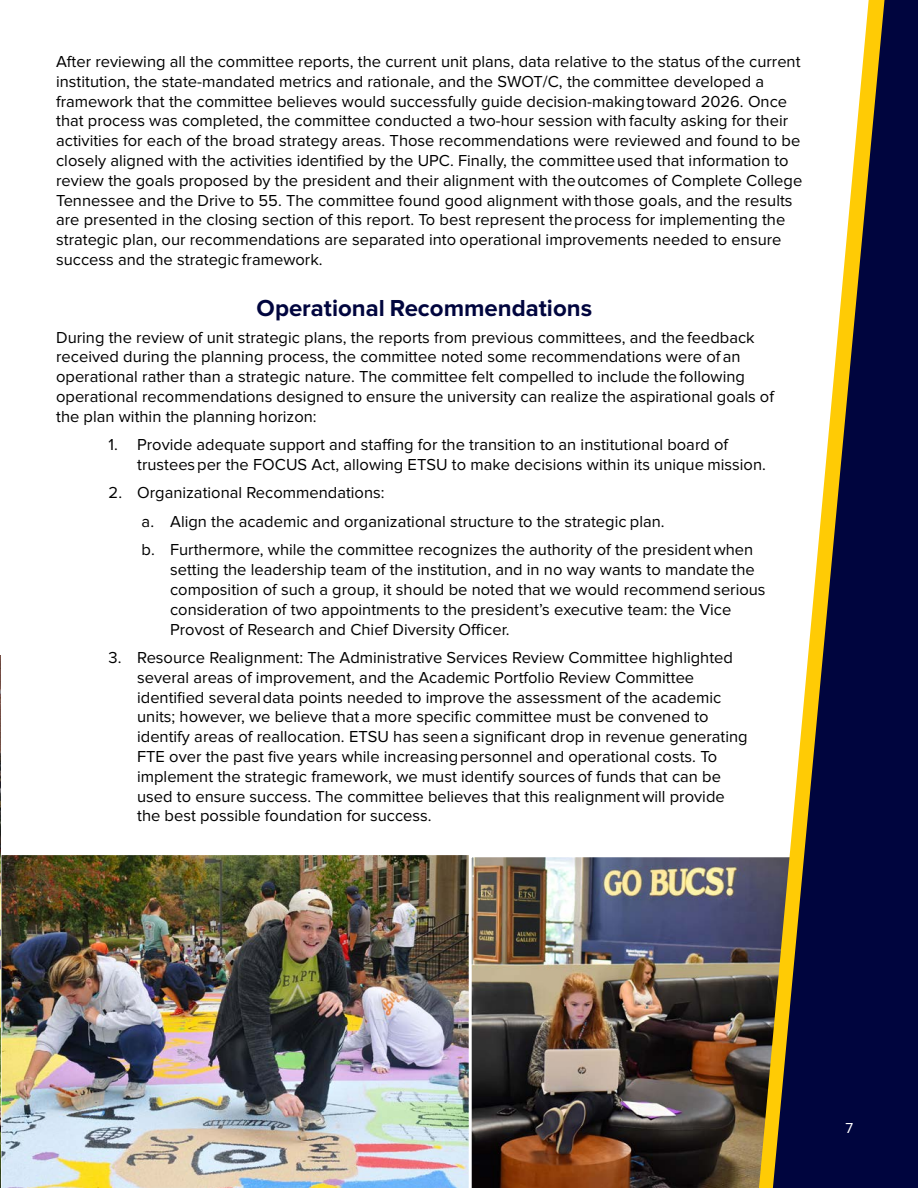
<style>
.page{position:relative;width:918px;height:1188px;background:#fff}
.page>*{position:absolute;margin:0;border:0;box-sizing:border-box;transform-origin:0 0}
.t1{font:700 24px "Proxima Nova";color:#00053e}
.t2{font:16.5px/19.8px "Proxima Nova";color:#000}
.t3{font:15px "Proxima Nova";color:#fff}
</style>
<div class="page">
<img style="left:1px;top:855px;width:468px;height:333px">
<img style="left:471px;top:857px;width:132px;height:331px">
<img style="left:0;top:656px;width:1px;height:532px">
<img style="left:603px;top:857px;width:169px;height:331px">
<svg style="left:772px;top:0;width:146px;height:1188px;fill:#00053e"></svg>
<p class="t2" style="left:56px;top:52px;width:748px">After reviewing all the committee reports, the current unit plans, data relative to the status of the current institution, the state-mandated metrics and rationale, and the SWOT/C, the committee developed a framework that the committee believes would successfully guide decision-making toward 2026. Once that process was completed, the committee conducted a two-hour session with faculty asking for their activities for each of the broad strategy areas. Those recommendations were reviewed and found to be closely aligned with the activities identified by the UPC. Finally, the committee used that information to review the goals proposed by the president and their alignment with the outcomes of Complete College Tennessee and the Drive to 55. The committee found good alignment with those goals, and the results are presented in the closing section of this report. To best represent the process for implementing the strategic plan, our recommendations are separated into operational improvements needed to ensure success and the strategic framework.</p>
<h1 class="t1" style="left:257px;top:294px;width:337px">Operational Recommendations</h1>
<p class="t2" style="left:56px;top:327px;width:719px">During the review of unit strategic plans, the reports from previous committees, and the feedback received during the planning process, the committee noted some recommendations were of an operational rather than a strategic nature. The committee felt compelled to include the following operational recommendations designed to ensure the university can realize the aspirational goals of the plan within the planning horizon:</p>
<p class="t2" style="left:137px;top:435px;width:630px;text-indent:-28px">1. Provide adequate support and staffing for the transition to an institutional board of trustees per the FOCUS Act, allowing ETSU to make decisions within its unique mission.</p>
<p class="t2" style="left:142px;top:479px;width:613px;line-height:28.5px;text-indent:-33px">2. Organizational Recommendations:<br>a. Align the academic and organizational structure to the strategic plan.<br>b. Furthermore, while the committee recognizes the authority of the president when</p>
<p class="t2" style="left:170px;top:560px;width:597px">setting the leadership team of the institution, and in no way wants to mandate the composition of such a group, it should be noted that we would recommend serious consideration of two appointments to the president’s executive team: the Vice Provost of Research and Chief Diversity Officer.</p>
<p class="t2" style="left:137px;top:648px;width:612px;text-indent:-28px">3. Resource Realignment: The Administrative Services Review Committee highlighted several areas of improvement, and the Academic Portfolio Review Committee identified several data points needed to improve the assessment of the academic units; however, we believe that a more specific committee must be convened to identify areas of reallocation. ETSU has seen a significant drop in revenue generating FTE over the past five years while increasing personnel and operational costs. To implement the strategic framework, we must identify sources of funds that can be used to ensure success. The committee believes that this realignment will provide the best possible foundation for success.</p>
<p class="t3" style="left:846px;top:1120px;width:9px">7</p>
</div>
